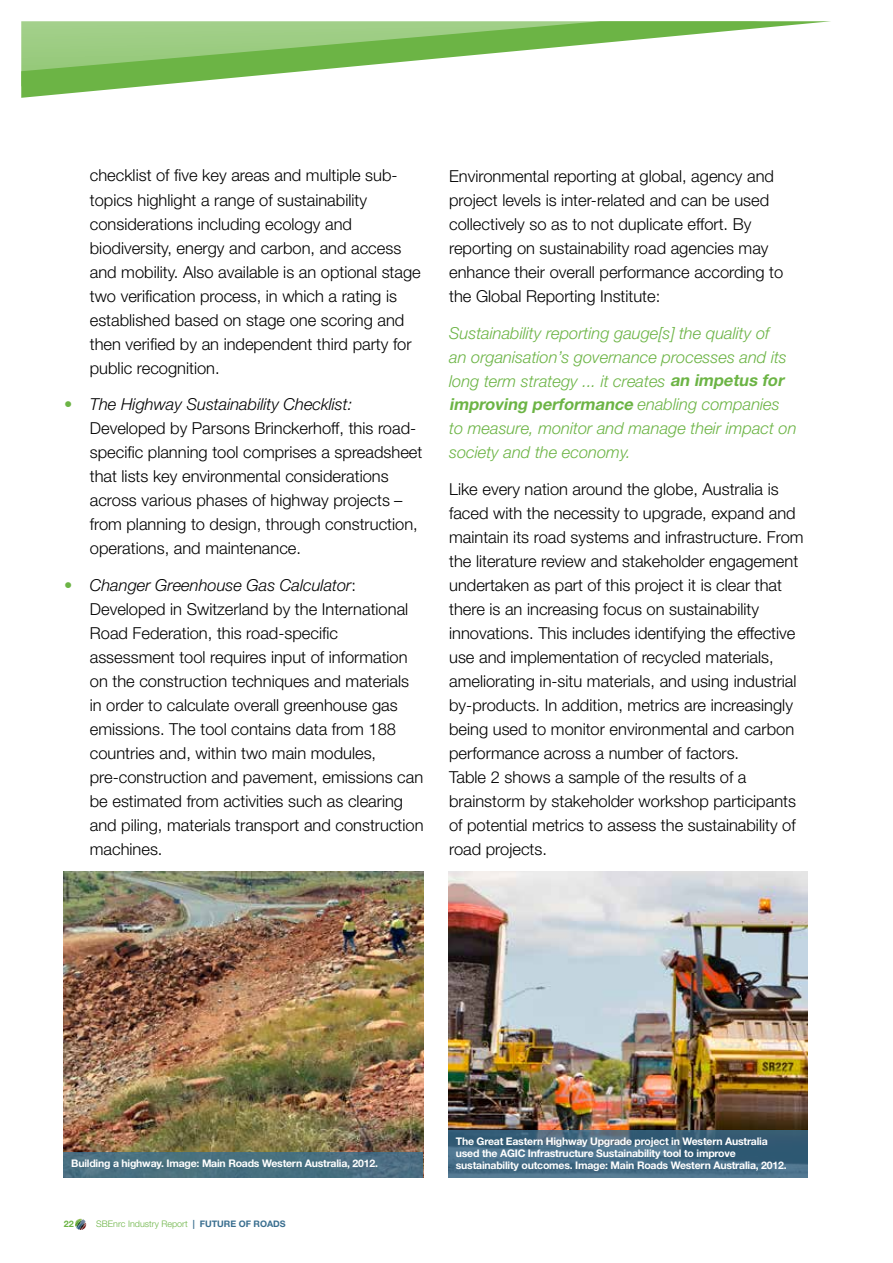
<style>
.page{position:relative;width:893px;height:1263px;background:#fff}
.page>*{position:absolute;margin:0;border:0;box-sizing:border-box;transform-origin:0 0}
.t1{font:300 16.5px/24px "Helvetica Neue LT Std";color:#000}
.t2{font:italic 300 16.5px/24px "Helvetica Neue LT Std";color:#6cb445}
.t3{font:700 10.5px/12px "Helvetica Neue LT Std";letter-spacing:-.02em;color:#fff}
.t4{font:300 9px "Helvetica Neue LT Std";color:#6cb445}
.t5{font:700 9px "Helvetica Neue LT Std";color:#6cb445}
.s1{color:#6cb445}
.s2{font-style:italic}
.s3{font-weight:700}
.s4{font-weight:700;color:#396e8f}
</style>
<div class="page">
<svg style="left:75px;top:1219px;width:11px;height:11px"></svg>
<svg style="left:21px;top:21px;width:810px;height:77px"></svg>
<svg style="left:21px;top:21px;width:741px;height:65px"></svg>
<img style="left:449px;top:871px;width:359px;height:259px">
<img style="left:64px;top:871px;width:359px;height:281px">
<div style="left:64px;top:1152px;width:359px;height:26px;background:#497080"></div>
<svg style="left:449px;top:1130px;width:359px;height:48px;background:#426881"></svg>
<p class="t1" style="left:90px;top:163px;width:332px">checklist of five key areas and multiple sub&shy;topics highlight a range of sustainability considerations including ecology and biodiversity, energy and carbon, and access and mobility. Also available is an optional stage two verification process, in which a rating is established based on stage one scoring and then verified by an independent third party for public recognition.</p>
<p class="t1" style="left:90px;top:392px;width:334px;text-indent:-26px"><span class="s1">•</span> <span class="s2">The Highway Sustainability Checklist:<br></span>Developed by Parsons Brinckerhoff, this road&shy;specific planning tool comprises a spreadsheet that lists key environmental considerations across various phases of highway projects <span class="s2">– </span>from planning to design, through construction, operations, and maintenance.</p>
<p class="t1" style="left:90px;top:573px;width:335px;text-indent:-26px"><span class="s1">•</span> <span class="s2">Changer Greenhouse Gas Calculator</span>:<br>Developed in Switzerland by the International Road Federation, this road-specific assessment tool requires input of information on the construction techniques and materials in order to calculate overall greenhouse gas emissions. The tool contains data from 188 countries and, within two main modules, pre-construction and pavement, emissions can be estimated from activities such as clearing and piling, materials transport and construction machines.</p>
<p class="t1" style="left:449px;top:163px;width:336px">Environmental reporting at global, agency and project levels is inter-related and can be used collectively so as to not duplicate effort. By reporting on sustainability road agencies may enhance their overall performance according to the Global Reporting Institute:</p>
<p class="t2" style="left:449px;top:320px;width:349px">Sustainability reporting gauge[s] the quality of<br>an organisation’s governance processes and its long term strategy ... it creates <span class="s3">an impetus for improving performance</span> en a b lin g c o mp a n ie s to measure, monitor and manage their impact on society and the economy.</p>
<p class="t1" style="left:449px;top:477px;width:356px">Like every nation around the globe, Australia is faced with the necessity to upgrade, expand and maintain its road systems and infrastructure. From the literature review and stakeholder engagement undertaken as part of this project it is clear that there is an increasing focus on sustainability innovations. This includes identifying the effective use and implementation of recycled materials, ameliorating in-situ materials, and using industrial by-products. In addition, metrics are increasingly being used to monitor environmental and carbon performance across a number of factors.<br>Table 2 shows a sample of the results of a brainstorm by stakeholder workshop participants of potential metrics to assess the sustainability of road projects.</p>
<p class="t3" style="left:71px;top:1157px;width:308px">Building a highway. Image: Main Roads Western Australia, 2012.</p>
<p class="t5" style="left:64px;top:1218px;width:12px">22</p>
<p class="t4" style="left:96px;top:1218px;width:191px">SBEnrc Industry Report <span class="s4">| FUTURE OF ROADS</span></p>
<p class="t3" style="left:456px;top:1135px;width:332px">The Great Eastern Highway Upgrade project in Western Australia used the AGIC Infrastructure Sustainability tool to improve sustainability outcomes. Image: Main Roads Western Australia, 2012.</p>
</div>
